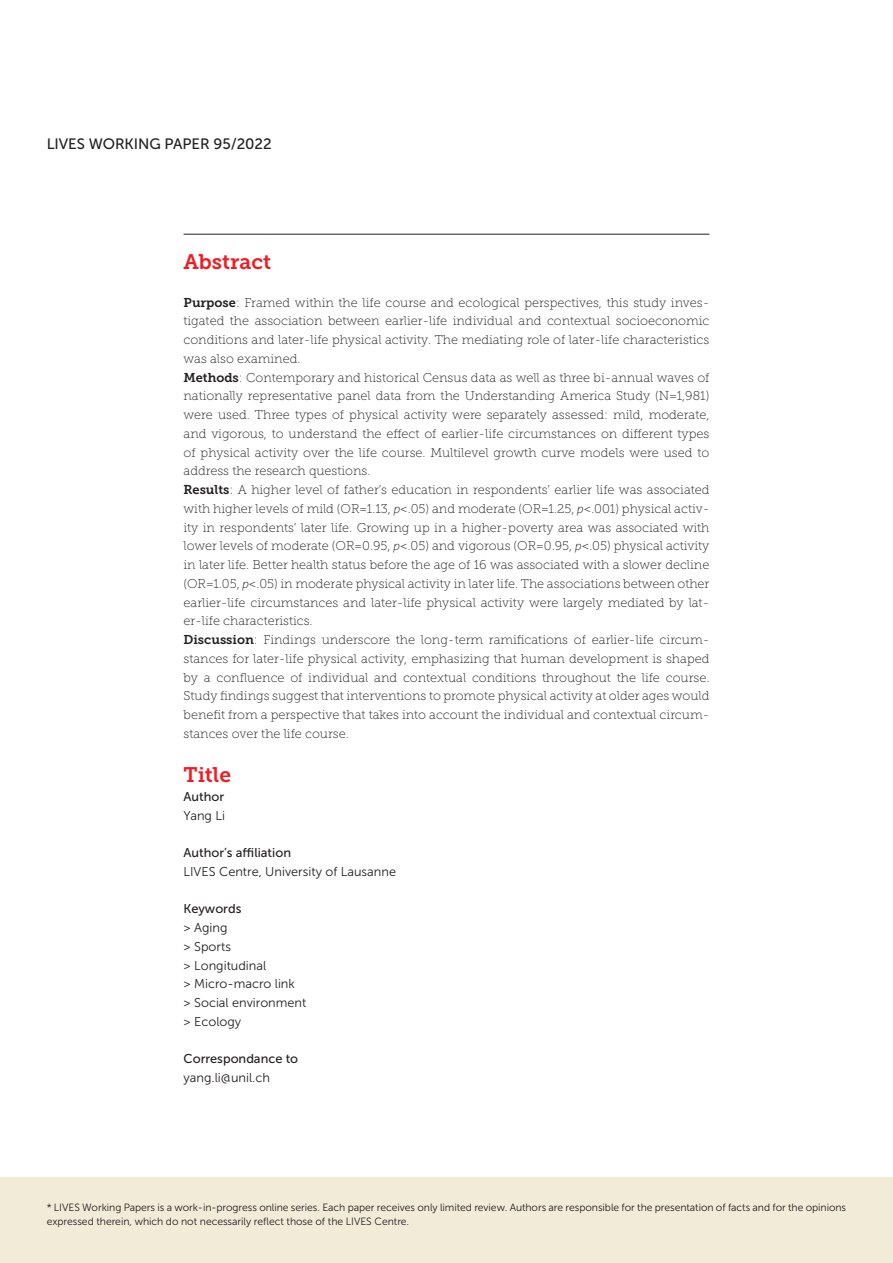
<style>
.page{position:relative;width:893px;height:1263px;background:#fff}
.page>*{position:absolute;margin:0;border:0;box-sizing:border-box;transform-origin:0 0}
.t1{font:21px "Museo Slab 700";color:#ee1d23}
.t2{font:15px "Museo Sans 500";letter-spacing:-.005em;color:#231f20}
.t3{font:12.75px/18.8px "Museo Slab 100";color:#231f20;text-align:justify}
.t4{font:12.75px "Museo Sans 300";color:#231f20}
.t5{font:12.75px "Museo Sans 500";color:#231f20}
.t6{font:10.5px/13.5px "Museo Sans 300";letter-spacing:-.005em;color:#231f20}
.s1{font-family:"Museo Slab 700"}
.s2{font-family:"Myriad Variable Concept";font-style:italic}
</style>
<div class="page">
<div style="left:0;top:1178px;width:893px;height:85px;background:#f1ebd8"></div>
<hr style="left:184px;top:234px;width:525px;height:1px;background:#231f20">
<p class="t2" style="left:47px;top:136px;width:226px">LIVES WORKING PAPER 95/2022</p>
<p class="t1" style="left:184px;top:250px;width:89px">Abstract</p>
<p class="t3" style="left:184px;top:293px;width:527px"><span class="s1">Purpose</span>: Framed within the life course and ecological perspectives, this study inves&shy;tigated the association between earlier-life individual and contextual socioeconomic conditions and later-life physical activity. The mediating role of later-life characteristics was also examined.</p>
<p class="t3" style="left:184px;top:368px;width:527px"><span class="s1">Methods</span>: Contemporary and historical Census data as well as three bi-annual waves of nationally representative panel data from the Understanding America Study (N=1,981) were used. Three types of physical activity were separately assessed: mild, moderate, and vigorous, to understand the effect of earlier-life circumstances on different types of physical activity over the life course. Multilevel growth curve models were used to address the research questions.</p>
<p class="t3" style="left:184px;top:480px;width:527px"><span class="s1">Results</span>: A higher level of father’s education in respondents’ earlier life was associated with higher levels of mild (OR=1.13, <span class="s2">p</span>&lt;.05) and moderate (OR=1.25, <span class="s2">p</span>&lt;.001) physical activ&shy;ity in respondents’ later life. Growing up in a higher-poverty area was associated with lower levels of moderate (OR=0.95, <span class="s2">p</span>&lt;.05) and vigorous (OR=0.95, <span class="s2">p</span>&lt;.05) physical activity in later life. Better health status before the age of 16 was associated with a slower decline (OR=1.05, <span class="s2">p</span>&lt;.05) in moderate physical activity in later life. The associations between other earlier-life circumstances and later-life physical activity were largely mediated by lat&shy;er-life characteristics.</p>
<p class="t3" style="left:184px;top:630px;width:527px"><span class="s1">Discussion</span>: Findings underscore the long-term ramifications of earlier-life circum&shy;stances for later-life physical activity, emphasizing that human development is shaped by a confluence of individual and contextual conditions throughout the life course.<br>Study findings suggest that interventions to promote physical activity at older ages would benefit from a perspective that takes into account the individual and contextual circum&shy;stances over the life course.</p>
<p class="t1" style="left:184px;top:763px;width:49px">Title</p>
<p class="t5" style="left:184px;top:789px;width:42px">Author</p>
<p class="t4" style="left:184px;top:808px;width:43px">Yang Li</p>
<p class="t5" style="left:184px;top:846px;width:109px">Author’s affiliation</p>
<p class="t4" style="left:184px;top:865px;width:214px">LIVES Centre, University of Lausanne</p>
<p class="t5" style="left:184px;top:902px;width:59px">Keywords</p>
<p class="t4" style="left:184px;top:921px;width:45px">&gt; Aging</p>
<p class="t4" style="left:184px;top:940px;width:49px">&gt; Sports</p>
<p class="t4" style="left:184px;top:958px;width:84px">&gt; Longitudinal</p>
<p class="t4" style="left:184px;top:977px;width:113px">&gt; Micro-macro link</p>
<p class="t4" style="left:184px;top:996px;width:124px">&gt; Social environment</p>
<p class="t4" style="left:184px;top:1015px;width:59px">&gt; Ecology</p>
<p class="t5" style="left:184px;top:1052px;width:116px">Correspondance to</p>
<p class="t4" style="left:184px;top:1071px;width:88px">yang.li@unil.ch</p>
<p class="t6" style="left:47px;top:1201px;width:801px">* LIVES Working Papers is a work-in-progress online series. Each paper receives only limited review. Authors are responsible for the presentation of facts and for the opinions expressed therein, which do not necessarily reflect those of the LIVES Centre.</p>
</div>
